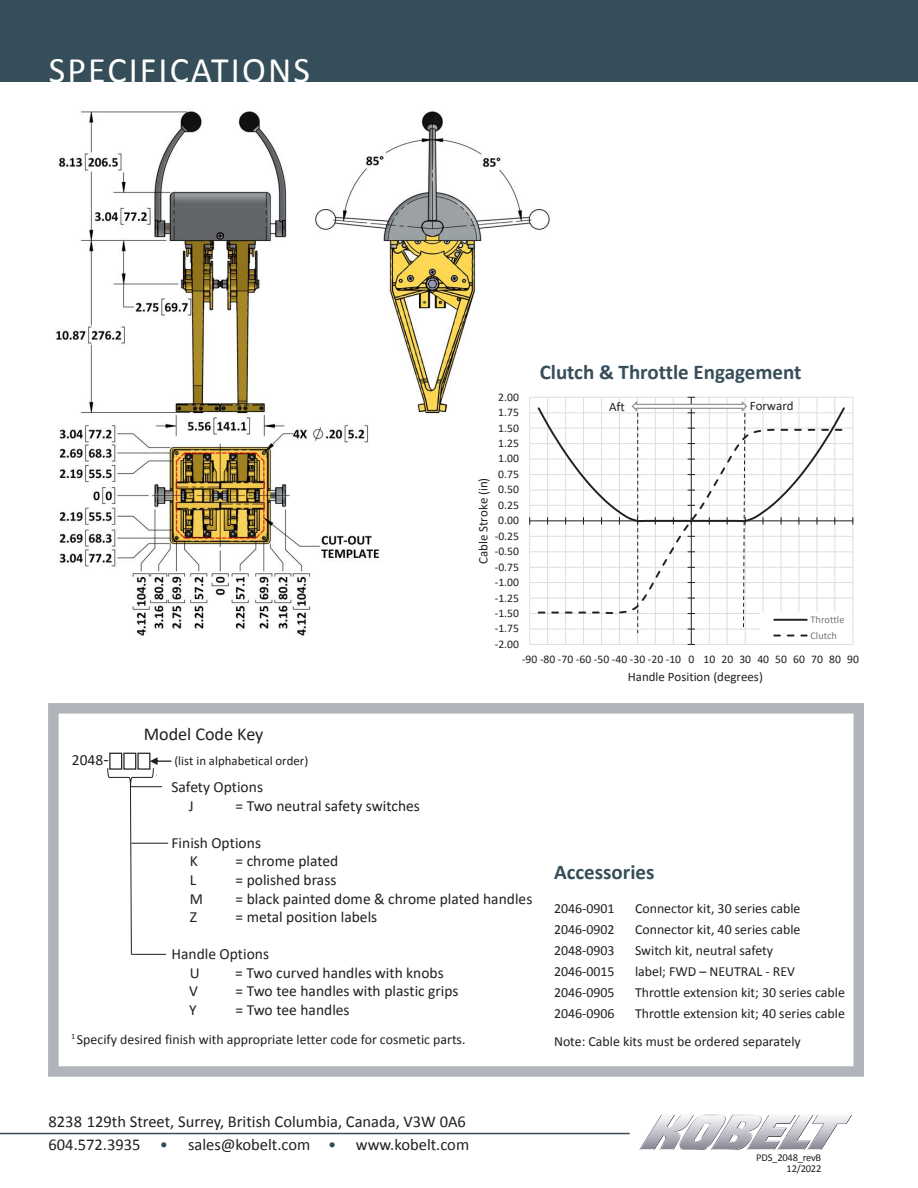
<style>
.page{position:relative;width:918px;height:1188px;background:#fff}
.page>*{position:absolute;margin:0;border:0;box-sizing:border-box;transform-origin:0 0}
.t1{font:36px "Calibri";letter-spacing:.06em;color:#fff}
.t2{font:700 21px "Calibri";color:#354e59}
.t3{font:18.15px "Calibri";color:#231f20}
.t4{font:16.5px/22.2px "Calibri";color:#231f20}
.t5{font:15.45px/18.6px "Calibri";color:#231f20}
.t6{font:13.8px/27.8px "Calibri";color:#231f20}
.t7{font:12.9px "Calibri";color:#231f20}
.t8{font:11.7px "Calibri";color:#231f20}
.t9{font:11.55px "Calibri";letter-spacing:.005em;color:#231f20}
.t10{font:10.5px/10.5px "Calibri";letter-spacing:-.02em;color:#231f20;text-align:right}
.t11{font:10.35px/15.8px "Calibri";color:#77787b}
.s1{font-size:17.55px}
.s2{color:#354e59}
</style>
<div class="page">
<img style="left:56px;top:111px;width:494px;height:525px">
<div style="left:109px;top:753px;width:13px;height:17px;border:1px solid #231f20"></div>
<div style="left:123px;top:753px;width:13px;height:17px;border:1px solid #231f20"></div>
<div style="left:137px;top:753px;width:13px;height:17px;border:1px solid #231f20"></div>
<svg style="left:107px;top:757px;width:65px;height:198px"></svg>
<div style="left:48px;top:703px;width:816px;height:374px;border:10px solid #b1b4ba"></div>
<hr style="left:0;top:1133px;width:630px;height:1px;background:#354e59">
<svg style="left:639px;top:1115px;width:213px;height:35px"></svg>
<div style="left:0;top:0;width:918px;height:82px;background:#354e59"></div>
<svg style="left:475px;top:390px;width:379px;height:255px"></svg>
<svg style="left:536px;top:397px;width:317px;height:240px"></svg>
<h1 class="t1" style="left:49px;top:45px;width:263px">SPECIFICATIONS</h1>
<p class="t5" style="left:72px;top:751px;width:38px">2048<span class="s1">-</span></p>
<h3 class="t3" style="left:144px;top:721px;width:121px">Model Code Key</h3>
<p class="t7" style="left:174px;top:752px;width:135px">(list in alphabetical order)</p>
<p class="t9" style="left:498px;top:389px;width:22px">2.00</p>
<p class="t8" style="left:498px;top:404px;width:22px">1.75</p>
<p class="t8" style="left:498px;top:420px;width:22px">1.50</p>
<p class="t9" style="left:498px;top:435px;width:22px">1.25</p>
<p class="t8" style="left:498px;top:450px;width:22px">1.00</p>
<p class="t8" style="left:498px;top:466px;width:22px">0.75</p>
<p class="t7" style="left:474px;top:564px;width:88px;rotate:-90deg">Cable Stroke (in)</p>
<p class="t8" style="left:498px;top:481px;width:22px">0.50</p>
<p class="t8" style="left:498px;top:497px;width:22px">0.25</p>
<p class="t8" style="left:498px;top:512px;width:22px">0.00</p>
<p class="t8" style="left:495px;top:528px;width:26px">-0.25</p>
<p class="t8" style="left:495px;top:543px;width:26px">-0.50</p>
<p class="t9" style="left:495px;top:559px;width:26px">-0.75</p>
<p class="t8" style="left:495px;top:574px;width:26px">-1.00</p>
<p class="t8" style="left:495px;top:590px;width:26px">-1.25</p>
<p class="t9" style="left:495px;top:605px;width:26px">-1.50</p>
<p class="t8" style="left:495px;top:620px;width:26px">-1.75</p>
<p class="t8" style="left:495px;top:636px;width:26px">-2.00</p>
<h2 class="t2" style="left:540px;top:357px;width:263px">Clutch &amp; Throttle Engagement</h2>
<p class="t5" style="left:577px;top:368px;width:191px">Clutch &amp; Throttle Engagement</p>
<p class="t7" style="left:609px;top:397px;width:17px">Aft</p>
<p class="t7" style="left:750px;top:397px;width:45px">Forward</p>
<p class="t11" style="left:810px;top:611px;width:36px">Throttle<br>Clutch</p>
<p class="t9" style="left:522px;top:651px;width:338px">-90 -80 -70 -60 -50 -40 -30 -20 -10 0 10 20 30 40 50 60 70 80 90</p>
<p class="t7" style="left:628px;top:667px;width:137px">Handle Position (degrees)</p>
<p class="t5" style="left:189px;top:777px;width:76px;text-indent:-17px">Safety Options<br>J</p>
<p class="t5" style="left:235px;top:796px;width:186px">= Two neutral safety switches</p>
<p class="t5" style="left:190px;top:833px;width:73px;text-indent:-18px">Finish Options<br>K</p>
<p class="t5" style="left:235px;top:852px;width:104px">= chrome plated</p>
<p class="t5" style="left:190px;top:870px;width:8px">L</p>
<p class="t5" style="left:235px;top:870px;width:103px">= polished brass</p>
<p class="t5" style="left:190px;top:889px;width:15px">M</p>
<p class="t5" style="left:235px;top:889px;width:298px">= black painted dome &amp; chrome plated handles</p>
<p class="t5" style="left:190px;top:907px;width:9px">Z</p>
<p class="t5" style="left:235px;top:907px;width:143px">= metal position labels</p>
<p class="t5" style="left:190px;top:944px;width:81px;text-indent:-18px">Handle Options<br>U</p>
<p class="t5" style="left:235px;top:963px;width:210px">= Two curved handles with knobs</p>
<p class="t5" style="left:189px;top:982px;width:10px">V</p>
<p class="t5" style="left:235px;top:982px;width:225px">= Two tee handles with plastic grips</p>
<p class="t5" style="left:189px;top:1000px;width:9px">Y</p>
<p class="t5" style="left:235px;top:1000px;width:116px">= Two tee handles</p>
<p class="t6" style="left:71px;top:1025px;width:396px"><sup>1</sup> Specify desired finish with appropriate letter code for cosmetic parts.</p>
<h2 class="t2" style="left:554px;top:857px;width:102px">Accessories</h2>
<p class="t6" style="left:554px;top:894px;width:62px">2046-0901</p>
<p class="t6" style="left:635px;top:894px;width:167px">Connector kit, 30 series cable</p>
<p class="t6" style="left:554px;top:915px;width:62px">2046-0902</p>
<p class="t6" style="left:635px;top:915px;width:167px">Connector kit, 40 series cable</p>
<p class="t6" style="left:554px;top:936px;width:62px">2048-0903</p>
<p class="t6" style="left:635px;top:936px;width:140px">Switch kit, neutral safety</p>
<p class="t6" style="left:554px;top:957px;width:62px">2046-0015</p>
<p class="t6" style="left:635px;top:957px;width:161px">label; FWD – NEUTRAL - REV</p>
<p class="t6" style="left:554px;top:978px;width:62px">2046-0905</p>
<p class="t6" style="left:635px;top:978px;width:211px">Throttle extension kit; 30 series cable</p>
<p class="t6" style="left:554px;top:999px;width:62px">2046-0906</p>
<p class="t6" style="left:554px;top:999px;width:292px;text-indent:81px">Throttle extension kit; 40 series cable<br>Note: Cable kits must be ordered separately</p>
<p class="t4" style="left:49px;top:1110px;width:422px">8238 129th Street, Surrey, British Columbia, Canada, V3W 0A6<br>604.572.3935 <span class="s2">•</span> sales@kobelt.com <span class="s2">•</span> www.kobelt.com</p>
<p class="t10" style="left:756px;top:1152px;width:67px">PDS_2048_revB<br>12/2022</p>
</div>
